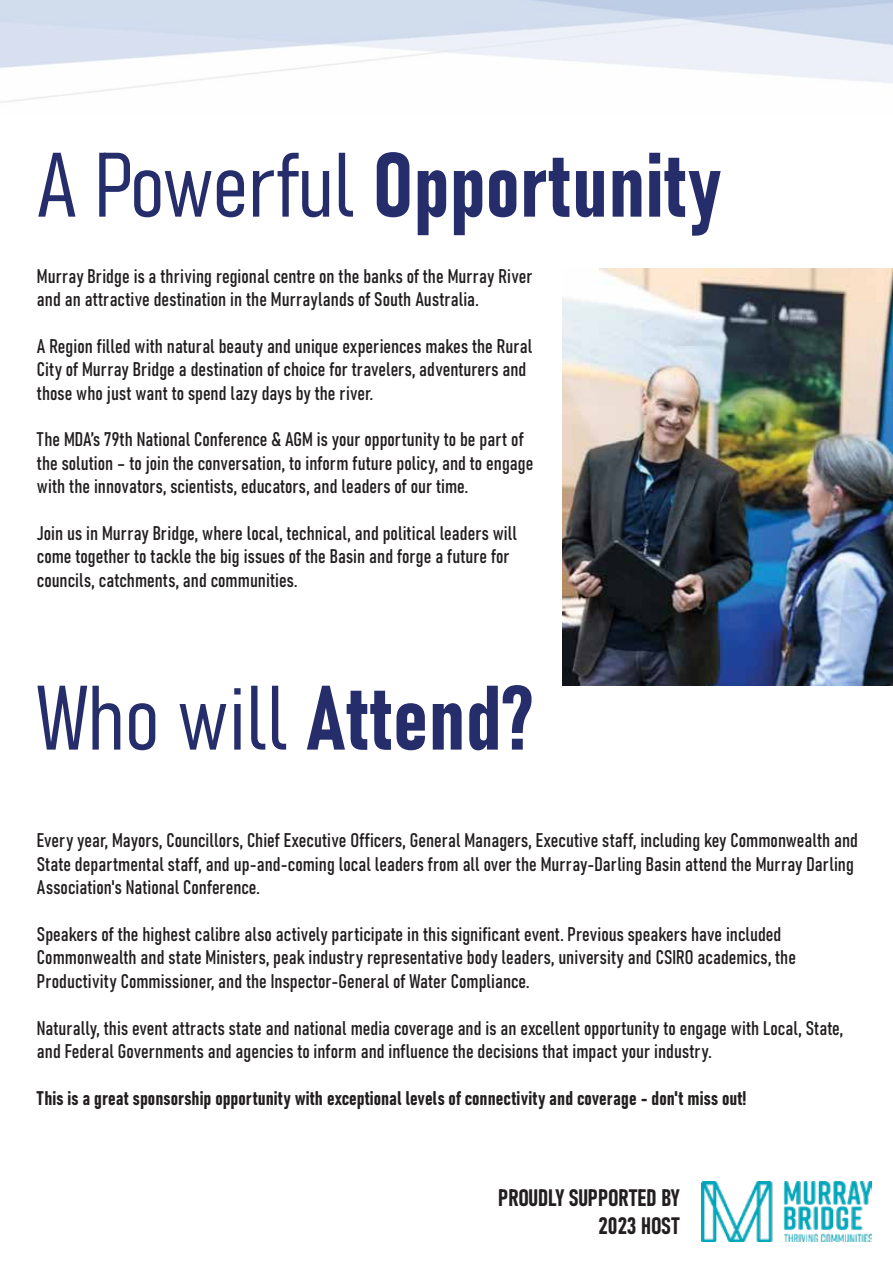
<style>
.page{position:relative;width:893px;height:1263px;background:#fff}
.page>*{position:absolute;margin:0;border:0;box-sizing:border-box;transform-origin:0 0}
.t1{font:90px "Bahnschrift";color:#252d6b}
.t2{font:23.55px/28.2px "Bahnschrift";letter-spacing:-.01em;color:#231f20;text-align:right}
.t3{font:19.5px/23.4px "Bahnschrift";color:#231f20}
</style>
<div class="page">
<img style="left:702px;top:1182px;width:170px;height:60px">
<img style="left:563px;top:269px;width:330px;height:417px">
<h1 class="t1" style="left:37px;top:117px;width:686px">A Powerful Opportunity</h1>
<p class="t3" style="left:37px;top:263px;width:497px">Murray Bridge is a thriving regional centre on the banks of the Murray River and an attractive destination in the Murraylands of South Australia.</p>
<p class="t3" style="left:37px;top:333px;width:497px">A Region filled with natural beauty and unique experiences makes the Rural<br>City of Murray Bridge a destination of choice for travelers, adventurers and those who just want to spend lazy days by the river.</p>
<p class="t3" style="left:37px;top:426px;width:498px">The MDA’s 79th National Conference &amp; AGM is your opportunity to be part of the solution – to join the conversation, to inform future policy, and to engage with the innovators, scientists, educators, and leaders of our time.</p>
<p class="t3" style="left:37px;top:520px;width:481px">Join us in Murray Bridge, where local, technical, and political leaders will come together to tackle the big issues of the Basin and forge a future for councils, catchments, and communities.</p>
<h1 class="t1" style="left:37px;top:650px;width:499px">Who will Attend?</h1>
<p class="t3" style="left:37px;top:827px;width:823px">Every year, Mayors, Councillors, Chief Executive Officers, General Managers, Executive staff, including key Commonwealth and<br>State departmental staff, and up-and-coming local leaders from all over the Murray-Darling Basin attend the Murray Darling<br>Association's National Conference.</p>
<p class="t3" style="left:37px;top:921px;width:761px">Speakers of the highest calibre also actively participate in this significant event. Previous speakers have included<br>Commonwealth and state Ministers, peak industry representative body leaders, university and CSIRO academics, the<br>Productivity Commissioner, and the Inspector-General of Water Compliance.</p>
<p class="t3" style="left:37px;top:1014px;width:808px">Naturally, this event attracts state and national media coverage and is an excellent opportunity to engage with Local, State, and Federal Governments and agencies to inform and influence the decisions that impact your industry.</p>
<p class="t3" style="left:37px;top:1085px;width:711px">This is a great sponsorship opportunity with exceptional levels of connectivity and coverage - don't miss out!</p>
<p class="t2" style="left:498px;top:1182px;width:183px">PROUDLY SUPPORTED BY<br>2023 HOST</p>
</div>
